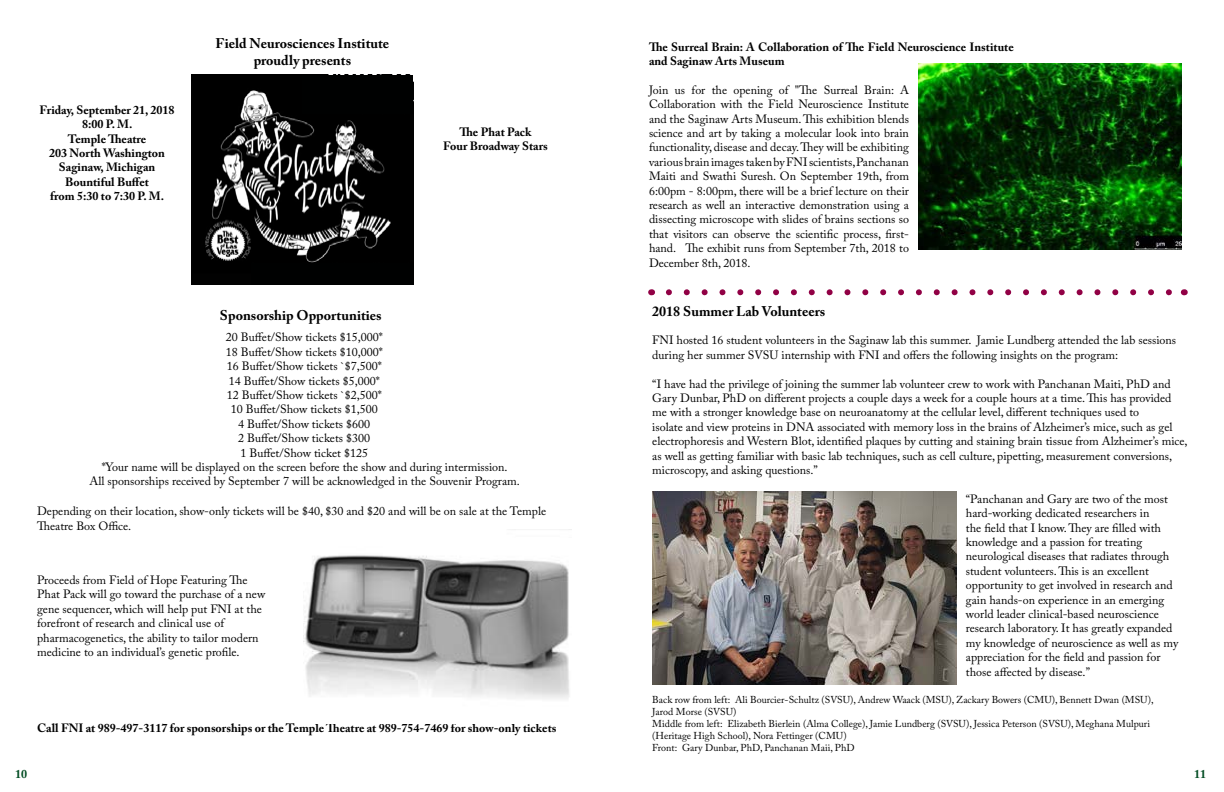
<style>
.page{position:relative;width:1224px;height:792px;background:#fff}
.page>*{position:absolute;margin:0;border:0;box-sizing:border-box;transform-origin:0 0}
.t1{font:700 14px/16.8px "Adobe Caslon Pro";color:#000;text-align:center}
.t2{font:12px/14.4px "Adobe Caslon Pro";color:#000}
.t3{font:700 12px/14.4px "Adobe Caslon Pro";color:#000;text-align:center}
.t4{font:700 12px "Adobe Caslon Pro";color:#004c22}
.t5{font:10px/12px "Adobe Caslon Pro";color:#000}
</style>
<div class="page">
<img style="left:191px;top:75px;width:222px;height:209px">
<div style="left:302px;top:75px;width:111px;height:38px;background:#000101"></div>
<div style="left:251px;top:263px;width:162px;height:21px;background:#000101"></div>
<img style="left:304px;top:555px;width:265px;height:144px">
<img style="left:652px;top:492px;width:305px;height:193px">
<img style="left:918px;top:63px;width:264px;height:186px">
<svg style="left:669px;top:289px;width:503px;height:6px"></svg>
<p class="t3" style="left:40px;top:102px;width:137px">Friday, September 21, 2018<br>8:00 P. M.<br>Temple Theatre<br>203 North Washington<br>Saginaw, Michigan<br>Bountiful Buffet<br>from 5:30 to 7:30 P. M.</p>
<p class="t1" style="left:215px;top:35px;width:175px">Field Neurosciences Institute proudly presents</p>
<p class="t3" style="left:443px;top:124px;width:106px">The Phat Pack<br>Four Broadway Stars</p>
<p class="t1" style="left:220px;top:307px;width:163px">Sponsorship Opportunities</p>
<p class="t2" style="left:89px;top:330px;width:432px;text-align:center">20 Buffet/Show tickets $15,000*<br>18 Buffet/Show tickets $10,000*<br>16 Buffet/Show tickets `$7,500*<br>14 Buffet/Show tickets $5,000*<br>12 Buffet/Show tickets `$2,500*<br>10 Buffet/Show tickets $1,500<br>4 Buffet/Show tickets $600<br>2 Buffet/Show tickets $300<br>1 Buffet/Show ticket $125<br>*Your name will be displayed on the screen before the show and during intermission.<br>All sponsorships received by September 7 will be acknowledged in the Souvenir Program.</p>
<p class="t2" style="left:37px;top:504px;width:511px">Depending on their location, show-only tickets will be $40, $30 and $20 and will be on sale at the Temple<br>Theatre Box Office.</p>
<p class="t2" style="left:37px;top:573px;width:230px">Proceeds from Field of Hope Featuring The Phat Pack will go toward the purchase of a new gene sequencer, which will help put FNI at the forefront of research and clinical use of pharmacogenetics, the ability to tailor modern medicine to an individual’s genetic profile.</p>
<p class="t3" style="left:37px;top:720px;width:521px">Call FNI at 989-497-3117 for sponsorships or the Temple Theatre at 989-754-7469 for show-only tickets</p>
<p class="t3" style="left:649px;top:39px;width:366px;text-align:left">The Surreal Brain: A Collaboration of The Field Neuroscience Institute and Saginaw Arts Museum</p>
<p class="t2" style="left:649px;top:82px;width:262px;text-align:justify">Join us for the opening of "The Surreal Brain: A Collaboration with the Field Neuroscience Institute and the Saginaw Arts Museum. This exhibition blends science and art by taking a molecular look into brain functionality, disease and decay. They will be exhibiting various brain images taken by FNI scientists, Panchanan Maiti and Swathi Suresh. On September 19th, from 6:00pm - 8:00pm, there will be a brief lecture on their research as well an interactive demonstration using a dissecting microscope with slides of brains sections so that visitors can observe the scientific process, first&shy;hand. The exhibit runs from September 7th, 2018 to December 8th, 2018.</p>
<p class="t1" style="left:652px;top:302px;width:174px">2018 Summer Lab Volunteers</p>
<p class="t2" style="left:652px;top:333px;width:525px">FNI hosted 16 student volunteers in the Saginaw lab this summer. Jamie Lundberg attended the lab sessions during her summer SVSU internship with FNI and offers the following insights on the program:</p>
<p class="t2" style="left:652px;top:376px;width:537px">“I have had the privilege of joining the summer lab volunteer crew to work with Panchanan Maiti, PhD and Gary Dunbar, PhD on different projects a couple days a week for a couple hours at a time. This has provided me with a stronger knowledge base on neuroanatomy at the cellular level, different techniques used to<br>isolate and view proteins in DNA associated with memory loss in the brains of Alzheimer’s mice, such as gel electrophoresis and Western Blot, identified plaques by cutting and staining brain tissue from Alzheimer’s mice, as well as getting familiar with basic lab techniques, such as cell culture, pipetting, measurement conversions, microscopy, and asking questions.”</p>
<p class="t2" style="left:966px;top:491px;width:214px">“Panchanan and Gary are two of the most hard-working dedicated researchers in<br>the field that I know. They are filled with knowledge and a passion for treating neurological diseases that radiates through student volunteers. This is an excellent opportunity to get involved in research and gain hands-on experience in an emerging world leader clinical-based neuroscience research laboratory. It has greatly expanded my knowledge of neuroscience as well as my appreciation for the field and passion for those affected by disease.”</p>
<p class="t5" style="left:652px;top:694px;width:503px">Back row from left: Ali Bourcier-Schultz (SVSU), Andrew Waack (MSU), Zackary Bowers (CMU), Bennett Dwan (MSU), Jarod Morse (SVSU)<br>Middle from left: Elizabeth Bierlein (Alma College), Jamie Lundberg (SVSU), Jessica Peterson (SVSU), Meghana Mulpuri (Heritage High School), Nora Fettinger (CMU)<br>Front: Gary Dunbar, PhD, Panchanan Maii, PhD</p>
<p class="t4" style="left:15px;top:767px;width:13px">10</p>
<p class="t4" style="left:1194px;top:767px;width:13px">11</p>
</div>
